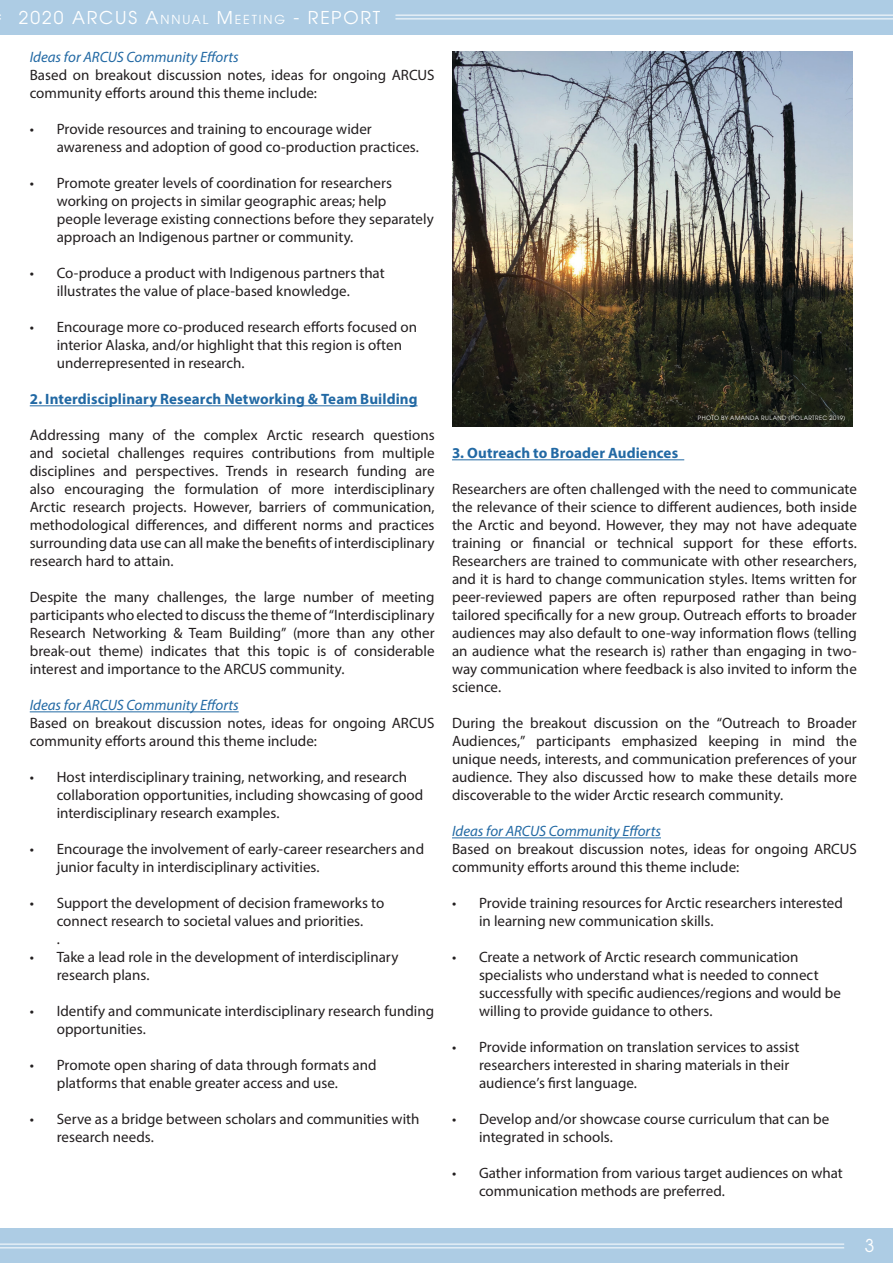
<style>
.page{position:relative;width:893px;height:1263px;background:#fff}
.page>*{position:absolute;margin:0;border:0;box-sizing:border-box;transform-origin:0 0}
.Tagline{font:18px "Avillar";letter-spacing:.105em;color:#fff}
.t1{font:18px "Avillar";color:#fff}
.Body{font:15px/18px "Myriad Pro";color:#231f20}
.Body-2{font:italic 15px "Myriad Pro";color:#2269a4}
.Body-3{font:700 15px "Myriad Pro";letter-spacing:.005em;color:#2269a4}
.Tagline-2{font:12.6px "Avillar";color:#fff}
.Head_1{font:6px "Avillar";letter-spacing:.065em;color:#fff}
.s1{font-size:12.6px}
.s2{font-size:18px}
</style>
<div class="page">
<div style="left:0;top:0;width:893px;height:34px;background:#adcce4"></div>
<hr style="left:395px;top:15px;width:498px;height:1px;background:#fff">
<hr style="left:395px;top:19px;width:498px;height:1px;background:#fff">
<div style="left:0;top:1229px;width:893px;height:34px;background:#adcce4"></div>
<hr style="left:0;top:1244px;width:844px;height:1px;background:#fff">
<hr style="left:0;top:1247px;width:844px;height:1px;background:#fff">
<hr style="left:30px;top:405px;width:388px;height:1px;background:#2269a4">
<hr style="left:30px;top:711px;width:209px;height:1px;background:#2269a4">
<hr style="left:452px;top:459px;width:232px;height:1px;background:#2269a4">
<hr style="left:452px;top:837px;width:209px;height:1px;background:#2269a4">
<img style="left:452px;top:51px;width:400px;height:375px">
<p class="Tagline" style="left:19px;top:6px;width:152px">2020 ARCUS A<span class="s1">NNUAL</span></p>
<p class="Tagline-2" style="left:217px;top:11px;width:28px"><span class="s2">M</span>EETING</p>
<p class="Tagline" style="left:293px;top:6px;width:88px">- REPORT</p>
<p class="Body-2" style="left:30px;top:48px;width:210px">Ideas for ARCUS Community Efforts</p>
<p class="Body" style="left:30px;top:66px;width:406px">Based on breakout discussion notes, ideas for ongoing ARCUS community efforts around this theme include:</p>
<p class="Body" style="left:57px;top:120px;width:364px;text-indent:-27px">• Provide resources and training to encourage wider awareness and adoption of good co-production practices.</p>
<p class="Body" style="left:57px;top:174px;width:379px;text-indent:-27px">• Promote greater levels of coordination for researchers working on projects in similar geographic areas; help people leverage existing connections before they separately approach an Indigenous partner or community.</p>
<p class="Body" style="left:30px;top:264px;width:356px;text-align:center">• Co-produce a product with Indigenous partners that illustrates the value of place-based knowledge.</p>
<p class="Body" style="left:57px;top:318px;width:362px;text-indent:-27px">• Encourage more co-produced research efforts focused on interior Alaska, and/or highlight that this region is often underrepresented in research.</p>
<p class="Body-3" style="left:30px;top:389px;width:389px">2. Interdisciplinary Research Networking &amp; Team Building</p>
<p class="Body" style="left:30px;top:426px;width:406px;text-align:justify">Addressing many of the complex Arctic research questions and societal challenges requires contributions from multiple disciplines and perspectives. Trends in research funding are also encouraging the formulation of more interdisciplinary Arctic research projects. However, barriers of communication, methodological differences, and different norms and practices surrounding data use can all make the benefits of interdisciplinary research hard to attain.</p>
<p class="Body" style="left:30px;top:588px;width:406px;text-align:justify">Despite the many challenges, the large number of meeting participants who elected to discuss the theme of “Interdisciplinary Research Networking &amp; Team Building” (more than any other break-out theme) indicates that this topic is of considerable interest and importance to the ARCUS community.</p>
<p class="Body-2" style="left:30px;top:696px;width:210px">Ideas for ARCUS Community Efforts</p>
<p class="Body" style="left:30px;top:714px;width:406px">Based on breakout discussion notes, ideas for ongoing ARCUS community efforts around this theme include:</p>
<p class="Body" style="left:57px;top:768px;width:368px;text-indent:-27px">• Host interdisciplinary training, networking, and research collaboration opportunities, including showcasing of good interdisciplinary research examples.</p>
<p class="Body" style="left:57px;top:840px;width:369px;text-indent:-27px">• Encourage the involvement of early-career researchers and junior faculty in interdisciplinary activities.</p>
<p class="Body" style="left:57px;top:894px;width:329px;text-indent:-27px">• Support the development of decision frameworks to connect research to societal values and priorities.<br>.</p>
<p class="Body" style="left:57px;top:948px;width:343px;text-indent:-27px">• Take a lead role in the development of interdisciplinary research plans.</p>
<p class="Body" style="left:57px;top:1002px;width:379px;text-indent:-27px">• Identify and communicate interdisciplinary research funding opportunities.</p>
<p class="Body" style="left:57px;top:1056px;width:321px;text-indent:-27px">• Promote open sharing of data through formats and platforms that enable greater access and use.</p>
<p class="Body" style="left:57px;top:1110px;width:364px;text-indent:-27px">• Serve as a bridge between scholars and communities with research needs.</p>
<p class="Head_1" style="left:698px;top:414px;width:149px">PHOTO BY AMANDA RULAND (POLARTREC 2019)</p>
<p class="Body-3" style="left:452px;top:443px;width:228px">3. Outreach to Broader Audiences</p>
<p class="Body" style="left:452px;top:480px;width:406px;text-align:justify">Researchers are often challenged with the need to communicate the relevance of their science to different audiences, both inside the Arctic and beyond. However, they may not have adequate training or financial or technical support for these efforts.<br>Researchers are trained to communicate with other researchers, and it is hard to change communication styles. Items written for peer-reviewed papers are often repurposed rather than being tailored specifically for a new group. Outreach efforts to broader audiences may also default to one-way information flows (telling an audience what the research is) rather than engaging in two&shy;way communication where feedback is also invited to inform the science.</p>
<p class="Body" style="left:452px;top:714px;width:406px;text-align:justify">During the breakout discussion on the “Outreach to Broader Audiences,” participants emphasized keeping in mind the unique needs, interests, and communication preferences of your audience. They also discussed how to make these details more discoverable to the wider Arctic research community.</p>
<p class="Body-2" style="left:452px;top:822px;width:210px">Ideas for ARCUS Community Efforts</p>
<p class="Body" style="left:452px;top:840px;width:406px">Based on breakout discussion notes, ideas for ongoing ARCUS community efforts around this theme include:</p>
<p class="Body" style="left:479px;top:894px;width:365px;text-indent:-27px">• Provide training resources for Arctic researchers interested in learning new communication skills.</p>
<p class="Body" style="left:479px;top:948px;width:363px;text-indent:-27px">• Create a network of Arctic research communication specialists who understand what is needed to connect successfully with specific audiences/regions and would be willing to provide guidance to others.</p>
<p class="Body" style="left:479px;top:1038px;width:322px;text-indent:-27px">• Provide information on translation services to assist researchers interested in sharing materials in their audience’s first language.</p>
<p class="Body" style="left:479px;top:1110px;width:352px;text-indent:-27px">• Develop and/or showcase course curriculum that can be integrated in schools.</p>
<p class="Body" style="left:479px;top:1164px;width:365px;text-indent:-27px">• Gather information from various target audiences on what communication methods are preferred.</p>
<p class="t1" style="left:865px;top:1233px;width:11px">3</p>
</div>
